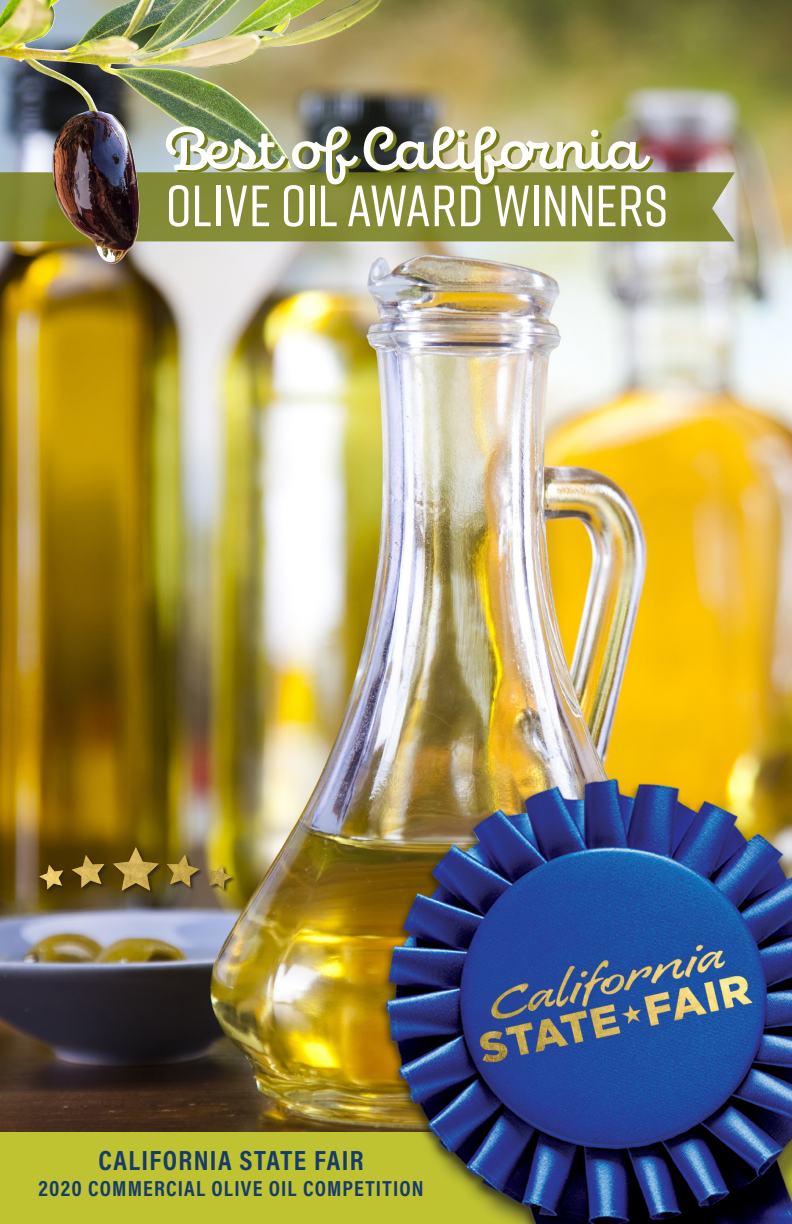
<style>
.page{position:relative;width:792px;height:1224px;background:#fff}
.page>*{position:absolute;margin:0;border:0;box-sizing:border-box;transform-origin:0 0}
.t1{font:500 58px "Rift";letter-spacing:-.005em;color:#fff}
.t2{font:700 28px "Acumin Pro Cond";letter-spacing:.05em;color:#163c6d}
.t3{font:700 22px "Acumin Pro Cond";letter-spacing:.055em;color:#163c6d}
</style>
<div class="page">
<img style="left:0;top:0;width:792px;height:1133px">
<div style="left:0;top:1133px;width:792px;height:91px;background:#bfc231"></div>
<img style="left:369px;top:756px;width:423px;height:468px">
<svg style="left:359px;top:172px;width:376px;height:69px;background:#878c39"></svg>
<div style="left:39px;top:847px;width:197px;height:49px;background:#231f20;opacity:.75"></div>
<img style="left:39px;top:847px;width:193px;height:44px">
<img style="left:0;top:0;width:359px;height:264px">
<img style="left:166px;top:126px;width:488px;height:61px">
<p class="t1" style="left:166px;top:165px;width:504px">OLIVE OIL AWARD WINNERS</p>
<p class="t2" style="left:99px;top:1141px;width:267px">CALIFORNIA STATE FAIR</p>
<p class="t3" style="left:39px;top:1173px;width:387px">2020 COMMERCIAL OLIVE OIL COMPETITION</p>
</div>
